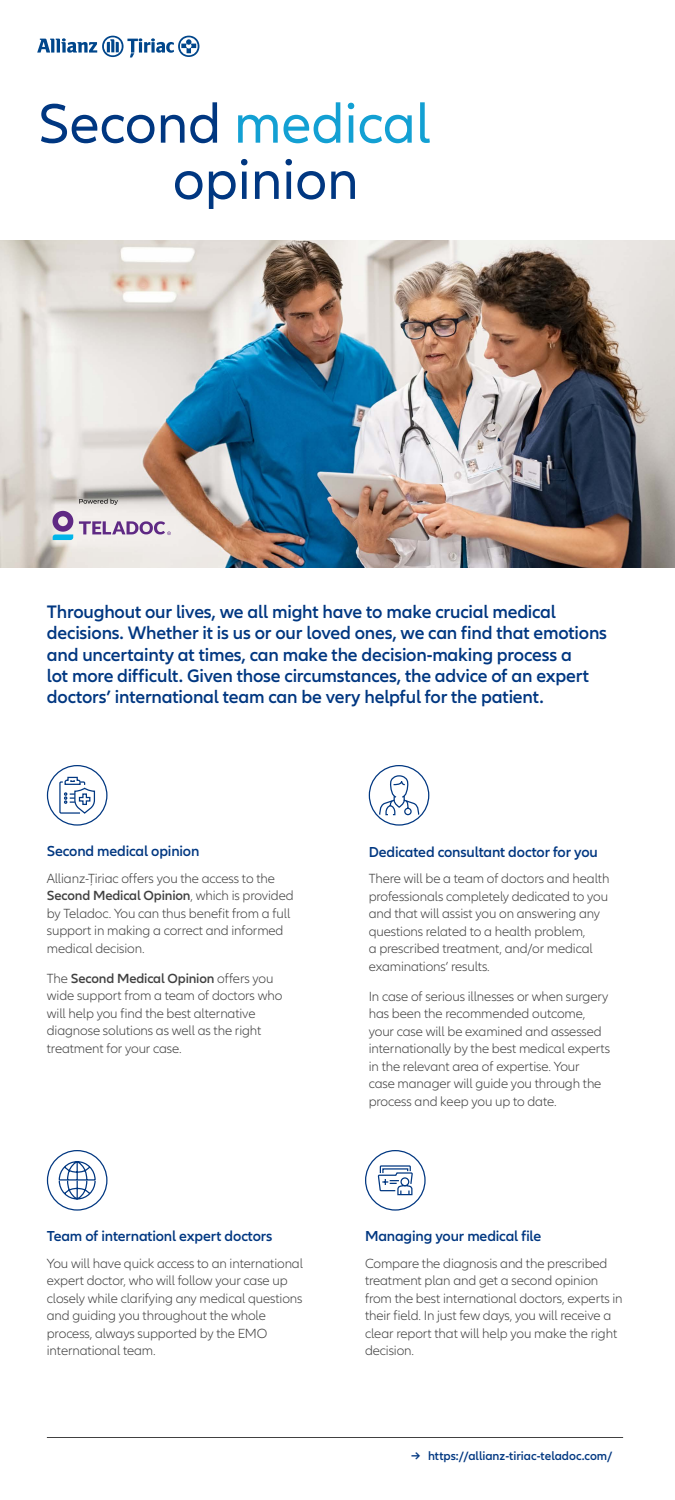
<style>
.page{position:relative;width:675px;height:1500px;background:#fff}
.page>*{position:absolute;margin:0;border:0;box-sizing:border-box;transform-origin:0 0}
.t1{font:57.5px/56.2px "Allianz Neo";color:#003781}
.t2{font:600 18.75px/21.2px "Allianz Neo";letter-spacing:-.01em;color:#003781}
.t3{font:600 15px "Allianz Neo";letter-spacing:-.01em;color:#003781}
.t4{font:300 13.75px/17.5px "Allianz Neo";letter-spacing:-.01em;color:#414141}
.t5{font:600 12.5px "Allianz Neo";color:#003781}
.s1{color:#13a0d3}
.s2{font-weight:600}
</style>
<div class="page">
<hr style="left:47px;top:1437px;width:576px;height:1px;background:#414141">
<svg style="left:37px;top:36px;width:162px;height:21px"></svg>
<svg style="left:59px;top:776px;width:37px;height:38px"></svg>
<div style="left:47px;top:765px;width:61px;height:61px;border:1px solid #003781;border-radius:50%"></div>
<div style="left:47px;top:1150px;width:61px;height:61px;border:1px solid #003781;border-radius:50%"></div>
<svg style="left:58px;top:1161px;width:38px;height:39px"></svg>
<svg style="left:377px;top:1165px;width:36px;height:31px"></svg>
<div style="left:365px;top:1150px;width:61px;height:61px;border:1px solid #003781;border-radius:50%"></div>
<img style="left:0;top:240px;width:675px;height:328px">
<svg style="left:53px;top:511px;width:20px;height:29px"></svg>
<svg style="left:79px;top:521px;width:92px;height:14px"></svg>
<svg style="left:79px;top:499px;width:39px;height:6px"></svg>
<div style="left:369px;top:765px;width:60px;height:61px;border:1px solid #003781;border-radius:50%"></div>
<svg style="left:379px;top:774px;width:42px;height:42px"></svg>
<h1 class="t1" style="left:173px;top:97px;width:259px;text-indent:-135px">Second <span class="s1">medical </span>opinion</h1>
<p class="t2" style="left:47px;top:602px;width:562px">Throughout our lives, we all might have to make crucial medical decisions. Whether it is us or our loved ones, we can find that emotions and uncertainty at times, can make the decision-making process a<br>lot more difficult. Given those circumstances, the advice of an expert doctors’ international team can be very helpful for the patient.</p>
<p class="t3" style="left:47px;top:843px;width:154px">Second medical opinion</p>
<p class="t4" style="left:47px;top:870px;width:248px">Allianz-Țiriac offers you the access to the <span class="s2">Second Medical Opinion</span>, which is provided by Teladoc. You can thus benefit from a full support in making a correct and informed medical decision.</p>
<p class="t4" style="left:47px;top:970px;width:237px">The <span class="s2">Second Medical Opinion</span> offers you wide support from a team of doctors who will help you find the best alternative diagnose solutions as well as the right treatment for your case.</p>
<p class="t3" style="left:47px;top:1228px;width:227px">Team of internationl expert doctors</p>
<p class="t4" style="left:47px;top:1255px;width:258px">You will have quick access to an international expert doctor, who will follow your case up closely while clarifying any medical questions and guiding you throughout the whole process, always supported by the EMO international team.</p>
<p class="t3" style="left:369px;top:843px;width:231px">Dedicated consultant doctor for you</p>
<p class="t4" style="left:369px;top:870px;width:242px">There will be a team of doctors and health professionals completely dedicated to you and that will assist you on answering any questions related to a health problem,<br>a prescribed treatment, and/or medical examinations’ results.</p>
<p class="t4" style="left:369px;top:988px;width:243px">In case of serious illnesses or when surgery has been the recommended outcome, your case will be examined and assessed internationally by the best medical experts in the relevant area of expertise. Your<br>case manager will guide you through the process and keep you up to date.</p>
<p class="t3" style="left:365px;top:1228px;width:178px">Managing your medical file</p>
<p class="t4" style="left:365px;top:1255px;width:259px">Compare the diagnosis and the prescribed treatment plan and get a second opinion from the best international doctors, experts in their field. In just few days, you will receive a clear report that will help you make the right decision.</p>
<p class="t5" style="left:411px;top:1448px;width:203px">→ https://allianz-tiriac-teladoc.com/</p>
</div>
